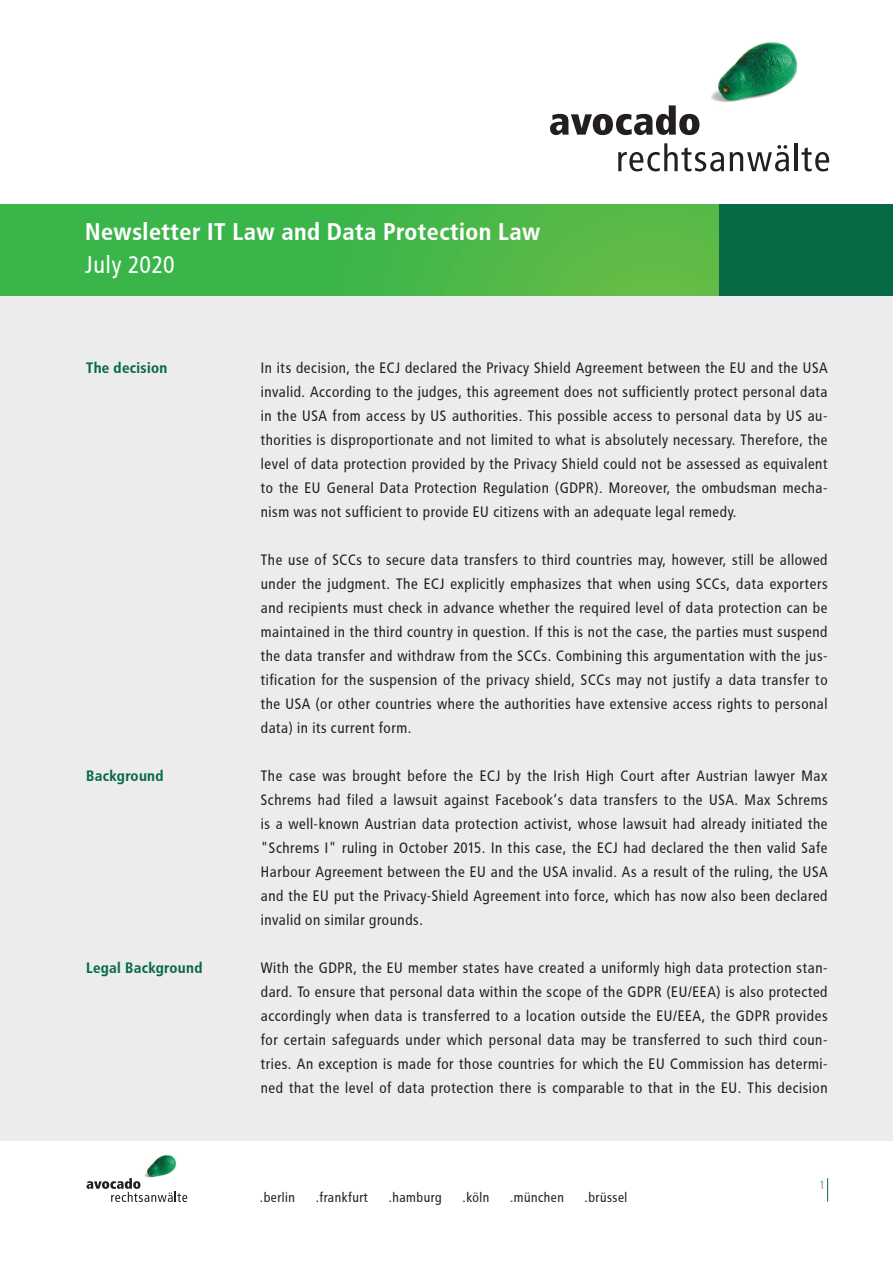
<style>
.page{position:relative;width:893px;height:1263px;background:#fff}
.page>*{position:absolute;margin:0;border:0;box-sizing:border-box;transform-origin:0 0}
.t1{font:700 24px "Avocado";color:#fff}
.t2{font:24px "Avocado";letter-spacing:-.005em;color:#fff}
.t3{font:15px/24px "Avocado";color:#231f20;text-align:justify}
.t4{font:700 15px "Avocado";color:#076a44}
.t5{font:13.5px "Avocado";color:#231f20}
.t6{font:12px "Avocado";color:#97999c}
</style>
<div class="page">
<img style="left:711px;top:42px;width:87px;height:60px">
<svg style="left:550px;top:105px;width:149px;height:30px"></svg>
<svg style="left:618px;top:143px;width:106px;height:28px"></svg>
<svg style="left:730px;top:145px;width:59px;height:26px"></svg>
<hr style="left:795px;top:143px;width:3px;height:28px;background:#231f20">
<svg style="left:802px;top:147px;width:27px;height:24px"></svg>
<svg style="left:827px;top:1178px;width:1px;height:23px"></svg>
<div style="left:0;top:296px;width:893px;height:845px;background:#ececee"></div>
<img style="left:144px;top:1155px;width:33px;height:23px">
<svg style="left:87px;top:1178px;width:100px;height:24px"></svg>
<div style="left:719px;top:204px;width:174px;height:92px;background:#076a44"></div>
<div style="left:0;top:204px;width:719px;height:92px;background:linear-gradient(to right,#2fb34b,#5dbb46)"></div>
<h1 class="t1" style="left:85px;top:218px;width:457px">Newsletter IT Law and Data Protection Law</h1>
<h1 class="t2" style="left:85px;top:251px;width:92px">July 2020</h1>
<p class="t4" style="left:86px;top:358px;width:83px">The decision</p>
<p class="t4" style="left:86px;top:766px;width:79px">Background</p>
<p class="t4" style="left:86px;top:958px;width:118px">Legal Background</p>
<p class="t3" style="left:261px;top:355px;width:569px">In its decision, the ECJ declared the Privacy Shield Agreement between the EU and the USA invalid. According to the judges, this agreement does not sufficiently protect personal data in the USA from access by US authorities. This possible access to personal data by US au&shy;thorities is disproportionate and not limited to what is absolutely necessary. Therefore, the level of data protection provided by the Privacy Shield could not be assessed as equivalent to the EU General Data Protection Regulation (GDPR). Moreover, the ombudsman mecha&shy;nism was not sufficient to provide EU citizens with an adequate legal remedy.</p>
<p class="t3" style="left:261px;top:547px;width:569px">The use of SCCs to secure data transfers to third countries may, however, still be allowed under the judgment. The ECJ explicitly emphasizes that when using SCCs, data exporters and recipients must check in advance whether the required level of data protection can be maintained in the third country in question. If this is not the case, the parties must suspend the data transfer and withdraw from the SCCs. Combining this argumentation with the jus&shy;tification for the suspension of the privacy shield, SCCs may not justify a data transfer to the USA (or other countries where the authorities have extensive access rights to personal data) in its current form.</p>
<p class="t3" style="left:261px;top:763px;width:569px">The case was brought before the ECJ by the Irish High Court after Austrian lawyer Max Schrems had filed a lawsuit against Facebook‘s data transfers to the USA. Max Schrems is a well-known Austrian data protection activist, whose lawsuit had already initiated the "Schrems I" ruling in October 2015. In this case, the ECJ had declared the then valid Safe Harbour Agreement between the EU and the USA invalid. As a result of the ruling, the USA and the EU put the Privacy-Shield Agreement into force, which has now also been declared invalid on similar grounds.</p>
<p class="t3" style="left:261px;top:955px;width:569px">With the GDPR, the EU member states have created a uniformly high data protection stan&shy;dard. To ensure that personal data within the scope of the GDPR (EU/EEA) is also protected accordingly when data is transferred to a location outside the EU/EEA, the GDPR provides for certain safeguards under which personal data may be transferred to such third coun&shy;tries. An exception is made for those countries for which the EU Commission has determi&shy;ned that the level of data protection there is comparable to that in the EU. This decision</p>
<p class="t5" style="left:260px;top:1189px;width:37px">.berlin</p>
<p class="t5" style="left:316px;top:1189px;width:54px">.frankfurt</p>
<p class="t5" style="left:389px;top:1189px;width:55px">.hamburg</p>
<p class="t5" style="left:463px;top:1189px;width:29px">.köln</p>
<p class="t5" style="left:510px;top:1189px;width:56px">.münchen</p>
<p class="t5" style="left:585px;top:1189px;width:45px">.brüssel</p>
<p class="t6" style="left:819px;top:1178px;width:8px">1</p>
</div>
